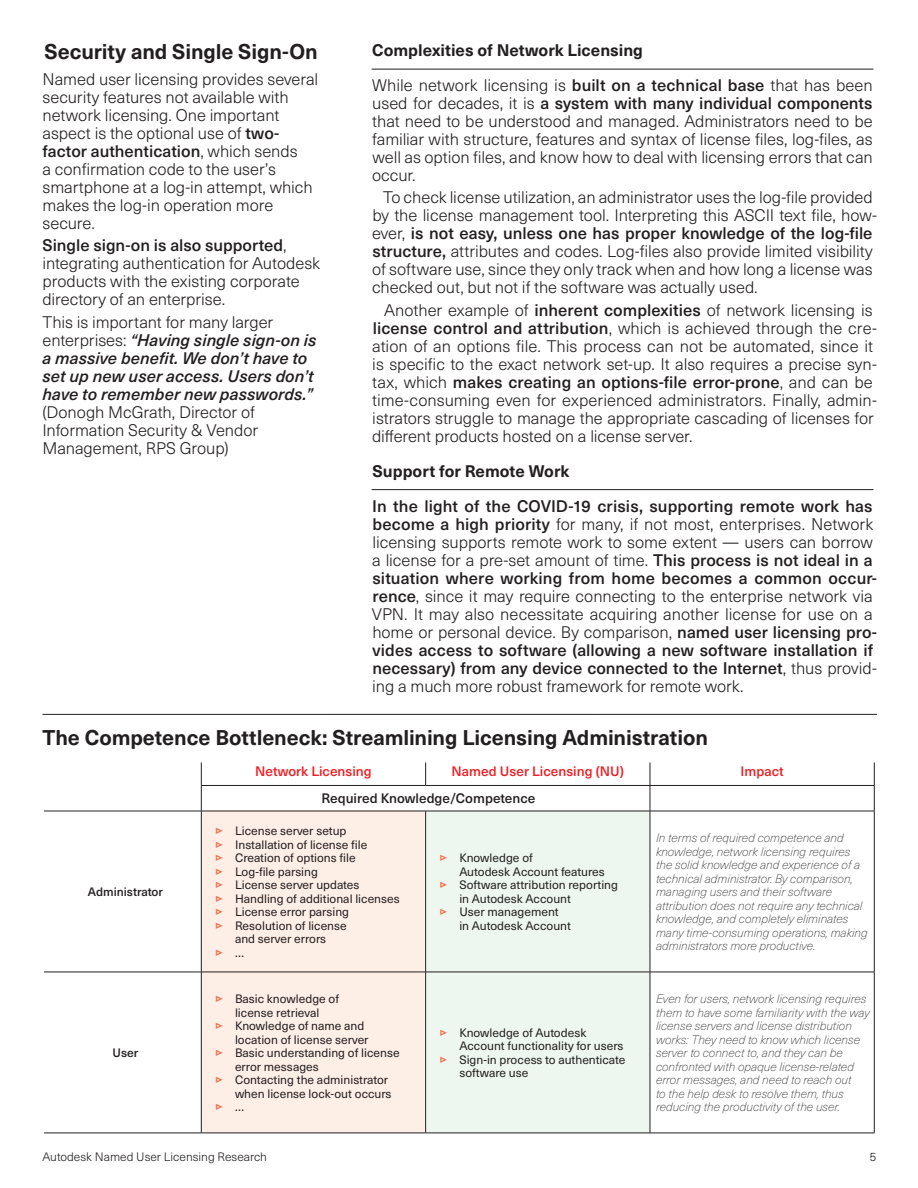
<style>
.page{position:relative;width:918px;height:1188px;background:#fff}
.page>*{position:absolute;margin:0;border:0;box-sizing:border-box;transform-origin:0 0}
.Sidebar_New{font:700 21px "Neue Haas Unica W1 G";letter-spacing:-.005em;color:#231f20}
.Text_II_-_first{font:300 16.5px/18px "Neue Haas Unica W1 G";letter-spacing:-.005em;color:#231f20;text-align:justify}
.Text_II{font:300 16.5px/18px "Neue Haas Unica W1 G";letter-spacing:-.005em;color:#231f20}
.Sidebar_First{font:300 16.5px/18px "Neue Haas Unica W1 G";letter-spacing:-.005em;color:#231f20}
.Subtitle_rule{font:700 16.5px "Neue Haas Unica W1 G";color:#231f20}
.Table_Category{font:500 13.5px "Neue Haas Unica W1 G";color:#ee1d23}
.Table_Group{font:500 13.5px "Neue Haas Unica W1 G";color:#231f20}
.Table_Comment{font:italic 100 12px/13.5px "Neue Haas Unica W1 G";color:#231f20}
.t1{font:12px/13.5px "Neue Haas Unica W1 G";color:#231f20}
.t2{font:300 12px "Neue Haas Unica W1 G";color:#231f20}
.Table_Left_column{font:500 12px "Neue Haas Unica W1 G";color:#231f20}
.t3{font:12px "Meta Black Caps Expert";color:#f36f4e}
.s1{font-weight:500}
.s2{font-weight:500;font-style:italic}
.s3{font-family:"Meta Black Caps Expert";color:#f36f4e}
.s4{font-family:"Neue Haas Unica W1 G";color:#231f20}
</style>
<div class="page">
<hr style="left:372px;top:69px;width:502px;height:1px;background:#231f20">
<hr style="left:372px;top:489px;width:502px;height:1px;background:#231f20">
<div style="left:202px;top:812px;width:223px;height:321px;background:#fdeee6"></div>
<div style="left:426px;top:812px;width:224px;height:321px;background:#edf7ef"></div>
<svg style="left:425px;top:763px;width:1px;height:22px"></svg>
<hr style="left:201px;top:785px;width:225px;height:1px;background:#231f20">
<svg style="left:201px;top:763px;width:1px;height:48px"></svg>
<hr style="left:426px;top:785px;width:224px;height:1px;background:#231f20">
<hr style="left:650px;top:785px;width:225px;height:1px;background:#231f20">
<svg style="left:650px;top:763px;width:1px;height:48px"></svg>
<svg style="left:874px;top:763px;width:1px;height:48px"></svg>
<hr style="left:44px;top:811px;width:157px;height:1px;background:#231f20">
<hr style="left:201px;top:811px;width:225px;height:1px;background:#231f20">
<hr style="left:201px;top:811px;width:1px;height:161px;background:#231f20">
<hr style="left:426px;top:811px;width:224px;height:1px;background:#231f20">
<hr style="left:425px;top:811px;width:1px;height:161px;background:#231f20">
<hr style="left:650px;top:811px;width:225px;height:1px;background:#231f20">
<hr style="left:650px;top:811px;width:1px;height:161px;background:#231f20">
<hr style="left:874px;top:811px;width:1px;height:161px;background:#231f20">
<hr style="left:44px;top:972px;width:158px;height:1px;background:#231f20">
<hr style="left:201px;top:972px;width:1px;height:161px;background:#231f20">
<hr style="left:425px;top:972px;width:225px;height:1px;background:#231f20">
<hr style="left:425px;top:972px;width:1px;height:161px;background:#231f20">
<hr style="left:650px;top:972px;width:225px;height:1px;background:#231f20">
<hr style="left:650px;top:972px;width:1px;height:161px;background:#231f20">
<hr style="left:874px;top:972px;width:1px;height:161px;background:#231f20">
<hr style="left:44px;top:1133px;width:158px;height:1px;background:#231f20">
<hr style="left:202px;top:972px;width:223px;height:1px;background:#231f20">
<hr style="left:202px;top:1133px;width:224px;height:1px;background:#231f20">
<hr style="left:426px;top:1133px;width:224px;height:1px;background:#231f20">
<hr style="left:650px;top:1133px;width:225px;height:1px;background:#231f20">
<hr style="left:43px;top:714px;width:834px;height:1px;background:#231f20">
<p class="Sidebar_New" style="left:44px;top:35px;width:275px">Security and Single Sign-On</p>
<p class="Subtitle_rule" style="left:372px;top:38px;width:272px">Complexities of Network Licensing</p>
<p class="Text_II_-_first" style="left:372px;top:75px;width:502px">While network licensing is <span class="s1">built on a technical base</span> that has been used for decades, it is <span class="s1">a system with many individual components </span>that need to be understood and managed. Administrators need to be familiar with structure, features and syntax of license files, log-files, as well as option files, and know how to deal with licensing errors that can occur.</p>
<p class="Text_II" style="left:372px;top:188px;width:506px;text-indent:11px">To check license utilization, an administrator uses the log-file provided by the license management tool. Interpreting this ASCII text file, how&shy;ever, <span class="s1">is not easy, unless one has proper knowledge of the log-file structure,</span> attributes and codes. Log-files also provide limited visibility of software use, since they only track when and how long a license was checked out, but not if the software was actually used.</p>
<p class="Text_II" style="left:372px;top:300px;width:506px;text-indent:12px">Another example of <span class="s1">inherent complexities</span> of network licensing is <span class="s1">license control and attribution</span>, which is achieved through the cre&shy;ation of an options file. This process can not be automated, since it is specific to the exact network set-up. It also requires a precise syn&shy;tax, which <span class="s1">makes creating an options-file error-prone</span>, and can be time-consuming even for experienced administrators. Finally, admin&shy;istrators struggle to manage the appropriate cascading of licenses for different products hosted on a license server.</p>
<p class="Subtitle_rule" style="left:373px;top:458px;width:198px">Support for Remote Work</p>
<p class="Text_II_-_first" style="left:372px;top:496px;width:507px;text-align:left"><span class="s1">In the light of the COVID-19 crisis, supporting remote work has become a high priority</span> for many, if not most, enterprises. Network licensing supports remote work to some extent — users can borrow a license for a pre-set amount of time. <span class="s1">This process is not ideal in a situation where working from home becomes a common occur&shy;rence</span>, since it may require connecting to the enterprise network via VPN. It may also necessitate acquiring another license for use on a home or personal device. By comparison, <span class="s1">named user licensing pro&shy;vides access to software (allowing a new software installation if necessary) from any device connected to the Internet</span>, thus provid&shy;ing a much more robust framework for remote work.</p>
<p class="Sidebar_New" style="left:43px;top:722px;width:667px">The Competence Bottleneck: Streamlining Licensing Administration</p>
<p class="Sidebar_First" style="left:43px;top:69px;width:277px">Named user licensing provides several security features not available with network licensing. One important aspect is the optional use of <span class="s1">two&shy;factor authentication</span>, which sends<br>a confirmation code to the user’s smartphone at a log-in attempt, which makes the log-in operation more secure.</p>
<p class="Sidebar_First" style="left:43px;top:236px;width:279px"><span class="s1">Single sign-on is also supported</span>, integrating authentication for Autodesk products with the existing corporate directory of an enterprise.</p>
<p class="Sidebar_First" style="left:43px;top:312px;width:276px">This is important for many larger enterprises: <span class="s2">“Having single sign-on is a massive benefit. We don’t have to set up new user access. Users don’t have to remember new passwords.” </span>(Donogh McGrath, Director of<br>Information Security &amp; Vendor<br>Management, RPS Group)</p>
<p class="Table_Left_column" style="left:88px;top:883px;width:77px">Administrator</p>
<p class="Table_Left_column" style="left:112px;top:1044px;width:27px">User</p>
<p class="Table_Category" style="left:255px;top:761px;width:118px">Network Licensing</p>
<p class="Table_Category" style="left:452px;top:761px;width:174px">Named User Licensing (NU)</p>
<p class="Table_Category" style="left:741px;top:761px;width:45px">Impact</p>
<p class="Table_Group" style="left:321px;top:788px;width:216px">Required Knowledge/Competence</p>
<p class="t1" style="left:215px;top:824px;width:133px"><span class="s3">t</span> License server setup</p>
<p class="t1" style="left:215px;top:837px;width:153px"><span class="s3">t</span> Installation of license file</p>
<p class="t1" style="left:215px;top:851px;width:142px"><span class="s3">t</span> Creation of options file</p>
<p class="t1" style="left:215px;top:864px;width:104px"><span class="s3">t</span> Log-file parsing</p>
<p class="t1" style="left:215px;top:878px;width:146px"><span class="s3">t</span> License server updates</p>
<p class="t1" style="left:215px;top:891px;width:186px"><span class="s3">t</span> Handling of additional licenses</p>
<p class="t1" style="left:215px;top:905px;width:135px"><span class="s3">t</span> License error parsing</p>
<p class="t1" style="left:215px;top:918px;width:133px;text-align:center"><span class="s3">t</span> Resolution of license and server errors</p>
<p class="t3" style="left:215px;top:945px;width:30px">t <span class="s4">…</span></p>
<p class="t1" style="left:215px;top:991px;width:125px;text-align:center"><span class="s3">t</span> Basic knowledge of license retrieval</p>
<p class="t1" style="left:235px;top:1018px;width:135px;text-indent:-20px"><span class="s3">t</span> Knowledge of name and location of license server</p>
<p class="t1" style="left:235px;top:1045px;width:166px;text-indent:-20px"><span class="s3">t</span> Basic understanding of license error messages</p>
<p class="t1" style="left:215px;top:1072px;width:178px;text-align:right"><span class="s3">t</span> Contacting the administrator when license lock-out occurs</p>
<p class="t3" style="left:215px;top:1100px;width:30px">t <span class="s4">…</span></p>
<p class="t1" style="left:459px;top:851px;width:147px;text-indent:-20px"><span class="s3">t</span> Knowledge of<br>Autodesk Account features</p>
<p class="t1" style="left:459px;top:878px;width:160px;text-indent:-20px"><span class="s3">t</span> Software attribution reporting in Autodesk Account</p>
<p class="t1" style="left:459px;top:905px;width:113px;text-indent:-20px"><span class="s3">t</span> User management in Autodesk Account</p>
<p class="t1" style="left:459px;top:1025px;width:166px;text-indent:-20px"><span class="s3">t</span> Knowledge of Autodesk<br>Account functionality for users</p>
<p class="t1" style="left:459px;top:1052px;width:168px;text-indent:-20px"><span class="s3">t</span> Sign-in process to authenticate software use</p>
<p class="Table_Comment" style="left:656px;top:831px;width:213px">In terms of required competence and knowledge, network licensing requires the solid knowledge and experience of a technical administrator. By comparison, managing users and their software attribution does not require any technical knowledge, and completely eliminates many time-consuming operations, making administrators more productive.</p>
<p class="Table_Comment" style="left:656px;top:992px;width:215px">Even for users, network licensing requires them to have some familiarity with the way license servers and license distribution works: They need to know which license server to connect to, and they can be confronted with opaque license-related error messages, and need to reach out<br>to the help desk to resolve them, thus reducing the productivity of the user.</p>
<p class="t2" style="left:43px;top:1148px;width:226px">Autodesk Named User Licensing Research</p>
<p class="t2" style="left:870px;top:1148px;width:8px">5</p>
</div>
